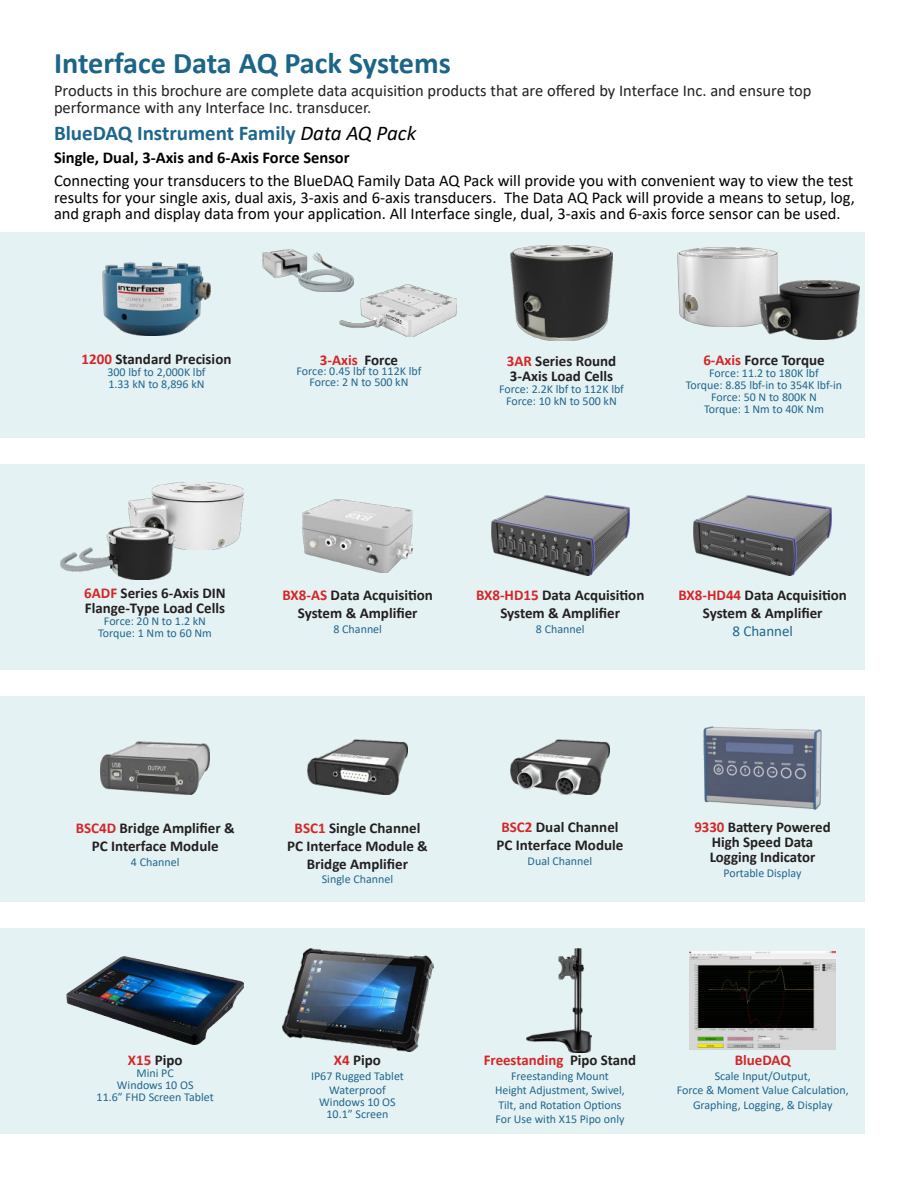
<style>
.page{position:relative;width:918px;height:1188px;background:#fff}
.page>*{position:absolute;margin:0;border:0;box-sizing:border-box;transform-origin:0 0}
.t1{font:700 30px "Calibri";letter-spacing:-.005em;color:#1a6588}
.t2{font:700 21px "Calibri";color:#1d668c}
.t3{font:16.5px/16.5px "Calibri";color:#000;text-align:justify}
.t4{font:16.5px/16.5px "Calibri";color:#231f20}
.t5{font:700 16.5px "Calibri";color:#000}
.t6{font:700 15px/18px "Calibri";color:#231f20;text-align:center}
.t7{font:700 15px "Calibri";color:#d52628}
.t8{font:15px "Calibri";color:#21678b}
.t9{font:12px/12px "Calibri";color:#21678b;text-align:center}
.s1{font-weight:400;font-style:italic;color:#000}
.s2{color:#d52628}
.s3{color:#231f20}
</style>
<div class="page">
<hr style="left:917px;top:1017px;width:1px;height:171px;background:#1a6588">
<div style="left:0;top:232px;width:864px;height:205px;background:#e5f2f4"></div>
<div style="left:0;top:697px;width:864px;height:205px;background:#e5f2f4"></div>
<div style="left:0;top:464px;width:864px;height:206px;background:#e5f2f4"></div>
<div style="left:0;top:929px;width:864px;height:205px;background:#e5f2f4"></div>
<img style="left:703px;top:726px;width:119px;height:83px">
<img style="left:101px;top:742px;width:109px;height:53px">
<img style="left:308px;top:740px;width:99px;height:54px">
<img style="left:303px;top:499px;width:110px;height:73px">
<img style="left:491px;top:495px;width:138px;height:81px">
<img style="left:694px;top:495px;width:138px;height:81px">
<img style="left:510px;top:739px;width:100px;height:55px">
<img style="left:67px;top:956px;width:177px;height:89px">
<img style="left:527px;top:949px;width:65px;height:103px">
<img style="left:282px;top:948px;width:151px;height:104px">
<img style="left:690px;top:952px;width:146px;height:97px">
<img style="left:678px;top:247px;width:100px;height:80px">
<img style="left:340px;top:284px;width:117px;height:52px">
<img style="left:262px;top:249px;width:92px;height:42px">
<img style="left:759px;top:281px;width:100px;height:59px">
<img style="left:510px;top:246px;width:103px;height:94px">
<img style="left:128px;top:482px;width:115px;height:67px">
<img style="left:60px;top:527px;width:115px;height:53px">
<img style="left:102px;top:262px;width:109px;height:73px">
<h1 class="t1" style="left:54px;top:42px;width:398px">Interface Data AQ Pack Systems</h1>
<h3 class="t4" style="left:54px;top:82px;width:759px">Products in this brochure are complete data acquisition products that are offered by Interface Inc. and ensure top performance with any Interface Inc. transducer.</h3>
<h2 class="t2" style="left:54px;top:118px;width:364px">BlueDAQ Instrument Family <span class="s1">Data AQ Pack</span></h2>
<h3 class="t5" style="left:54px;top:146px;width:297px">Single, Dual, 3-Axis and 6-Axis Force Sensor</h3>
<p class="t3" style="left:54px;top:172px;width:802px">Connecting your transducers to the BlueDAQ Family Data AQ Pack will provide you with convenient way to view the test results for your single axis, dual axis, 3-axis and 6-axis transducers. The Data AQ Pack will provide a means to setup, log, and graph and display data from your application. All Interface single, dual, 3-axis and 6-axis force sensor can be used.</p>
<p class="t6" style="left:82px;top:350px;width:151px"><span class="s2">1200</span> Standard Precision</p>
<p class="t9" style="left:107px;top:366px;width:100px;text-align:left">300 lbf to 2,000K lbf<br>1.33 kN to 8,896 kN</p>
<p class="t7" style="left:320px;top:349px;width:80px">3-Axis <span class="s3">Force</span></p>
<p class="t9" style="left:297px;top:366px;width:126px;line-height:10.5px">Force: 0.45 lbf to 112K lbf<br>Force: 2 N to 500 kN</p>
<p class="t6" style="left:507px;top:353px;width:111px;line-height:15px;text-align:left"><span class="s2">3AR</span> Series Round<br>3-Axis Load Cells</p>
<p class="t9" style="left:499px;top:382px;width:126px">Force: 2.2K lbf to 112K lbf<br>Force: 10 kN to 500 kN</p>
<p class="t6" style="left:703px;top:350px;width:123px"><span class="s2">6-Axis</span> Force Torque</p>
<p class="t9" style="left:686px;top:366px;width:158px">Force: 11.2 to 180K lbf<br>Torque: 8.85 lbf-in to 354K lbf-in<br>Force: 50 N to 800K N<br>Torque: 1 Nm to 40K Nm</p>
<p class="t6" style="left:84px;top:586px;width:143px;line-height:15px;text-align:left"><span class="s2">6ADF</span> Series 6-Axis DIN<br>Flange-Type Load Cells</p>
<p class="t9" style="left:98px;top:615px;width:115px">Force: 20 N to 1.2 kN<br>Torque: 1 Nm to 60 Nm</p>
<p class="t6" style="left:283px;top:586px;width:152px"><span class="s2">BX8-AS</span> Data Acquisition<br>System &amp; Amplifier</p>
<p class="t9" style="left:333px;top:623px;width:50px">8 Channel</p>
<p class="t6" style="left:476px;top:586px;width:170px"><span class="s2">BX8-HD15</span> Data Acquisition<br>System &amp; Amplifier</p>
<p class="t9" style="left:536px;top:623px;width:50px">8 Channel</p>
<p class="t6" style="left:679px;top:586px;width:170px"><span class="s2">BX8-HD44</span> Data Acquisition<br>System &amp; Amplifier</p>
<p class="t8" style="left:732px;top:621px;width:62px">8 Channel</p>
<p class="t6" style="left:76px;top:819px;width:161px"><span class="s2">BSC4D</span> Bridge Amplifier &amp;<br>PC Interface Module</p>
<p class="t9" style="left:131px;top:855px;width:50px">4 Channel</p>
<p class="t6" style="left:287px;top:819px;width:142px"><span class="s2">BSC1</span> Single Channel<br>PC Interface Module &amp;<br>Bridge Amplifier</p>
<p class="t9" style="left:322px;top:873px;width:73px">Single Channel</p>
<p class="t6" style="left:497px;top:818px;width:128px"><span class="s2">BSC2</span> Dual Channel<br>PC Interface Module</p>
<p class="t9" style="left:528px;top:855px;width:66px">Dual Channel</p>
<p class="t6" style="left:694px;top:820px;width:138px;line-height:15px"><span class="s2">9330</span> Battery Powered<br>High Speed Data<br>Logging Indicator</p>
<p class="t9" style="left:724px;top:868px;width:79px">Portable Display</p>
<p class="t6" style="left:128px;top:1051px;width:56px"><span class="s2">X15</span> Pipo</p>
<p class="t9" style="left:97px;top:1068px;width:119px">Mini PC<br>Windows 10 OS<br>11.6” FHD Screen Tablet</p>
<p class="t6" style="left:334px;top:1051px;width:49px"><span class="s2">X4</span> Pipo</p>
<p class="t9" style="left:311px;top:1068px;width:94px;line-height:14.4px">IP67 Rugged Tablet<br>Waterproof</p>
<p class="t9" style="left:319px;top:1096px;width:78px">Windows 10 OS<br>10.1” Screen</p>
<p class="t7" style="left:484px;top:1050px;width:154px">Freestanding <span class="s3">Pipo Stand</span></p>
<p class="t9" style="left:495px;top:1068px;width:131px;line-height:14.4px">Freestanding Mount<br>Height Adjustment, Swivel,<br>Tilt, and Rotation Options<br>For Use with X15 Pipo only</p>
<p class="t7" style="left:735px;top:1050px;width:57px">BlueDAQ</p>
<p class="t9" style="left:677px;top:1068px;width:174px;line-height:14.4px">Scale Input/Output,<br>Force &amp; Moment Value Calculation,<br>Graphing, Logging, &amp; Display</p>
</div>
